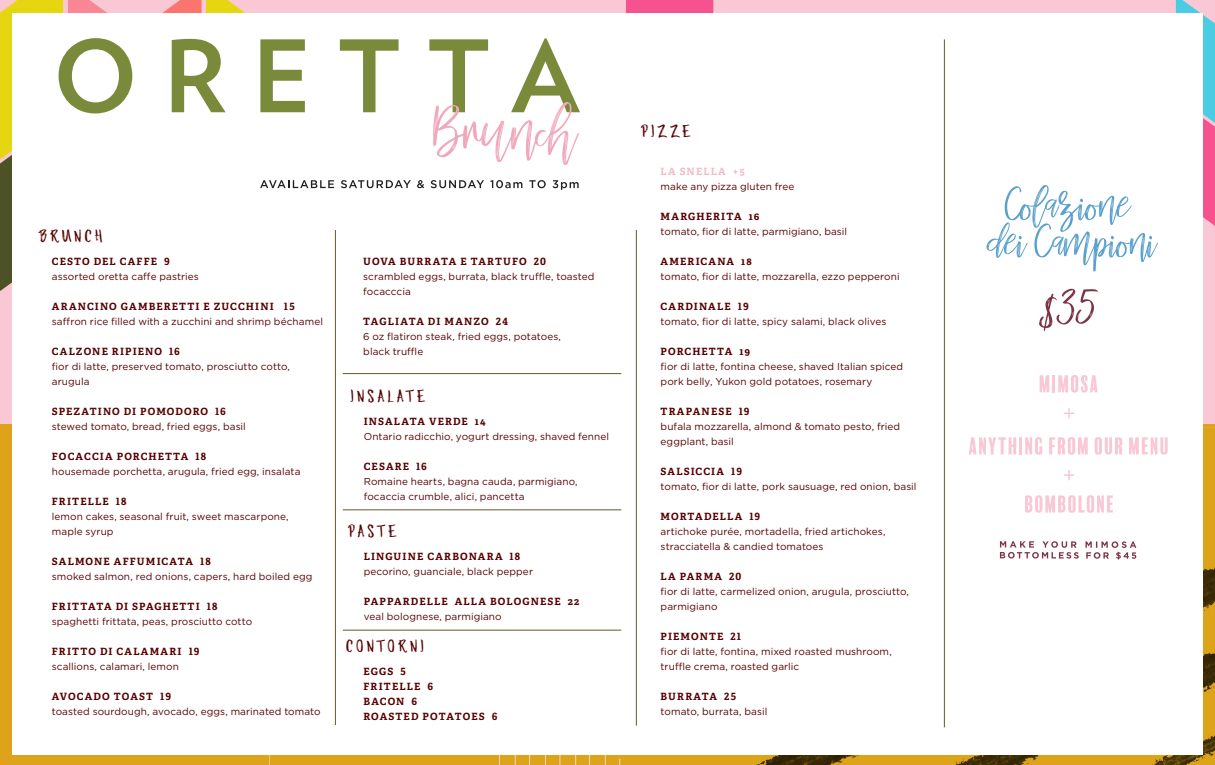
<style>
.page{position:relative;width:1215px;height:765px;background:#fff}
.page>*{position:absolute;margin:0;border:0;box-sizing:border-box;transform-origin:0 0}
.body_copy_legal{font:17.5px "Bongiorno";letter-spacing:.195em;color:#570000}
.body_copy_legal-2{font:10px/15px "Gotham";letter-spacing:.01em;color:#570000}
.body_copy_legal-3{font:700 10px "Adelle PE";letter-spacing:.11em;color:#570000}
.body_copy_legal-4{font:700 10px "Adelle PE";letter-spacing:.11em;color:#edbdc7}
</style>
<div class="page">
<img style="left:269px;top:428px;width:946px;height:337px">
<div style="left:0;top:0;width:1215px;height:424px;background:#fac7d4"></div>
<svg style="left:626px;top:0;width:87px;height:13px"></svg>
<svg style="left:1176px;top:0;width:39px;height:226px;background:#a79bc0"></svg>
<div style="left:12px;top:13px;width:1191px;height:742px;background:#fff"></div>
<svg style="left:340px;top:39px;width:59px;height:73px"></svg>
<svg style="left:429px;top:38px;width:151px;height:127px"></svg>
<svg style="left:0;top:0;width:334px;height:291px"></svg>
<svg style="left:341px;top:180px;width:70px;height:8px"></svg>
<svg style="left:417px;top:180px;width:7px;height:8px"></svg>
<svg style="left:431px;top:180px;width:53px;height:8px"></svg>
<svg style="left:490px;top:180px;width:32px;height:8px"></svg>
<svg style="left:529px;top:180px;width:17px;height:8px"></svg>
<svg style="left:552px;top:180px;width:27px;height:10px"></svg>
<hr style="left:335px;top:230px;width:1px;height:495px;background:#635826">
<hr style="left:944px;top:39px;width:1px;height:688px;background:#635825">
<hr style="left:343px;top:510px;width:278px;height:1px;background:#635826">
<hr style="left:343px;top:630px;width:278px;height:1px;background:#635826">
<hr style="left:636px;top:230px;width:1px;height:496px;background:#635825">
<svg style="left:1040px;top:375px;width:9px;height:17px"></svg>
<hr style="left:1052px;top:375px;width:3px;height:17px;background:#fac7d4">
<svg style="left:1058px;top:375px;width:40px;height:18px"></svg>
<svg style="left:969px;top:437px;width:47px;height:17px"></svg>
<hr style="left:1019px;top:437px;width:3px;height:17px;background:#fac7d4">
<svg style="left:1025px;top:437px;width:17px;height:18px"></svg>
<svg style="left:1049px;top:437px;width:39px;height:18px"></svg>
<svg style="left:1095px;top:437px;width:27px;height:18px"></svg>
<svg style="left:1129px;top:437px;width:39px;height:18px"></svg>
<svg style="left:1025px;top:495px;width:88px;height:18px"></svg>
<svg style="left:1064px;top:408px;width:10px;height:10px"></svg>
<svg style="left:1064px;top:470px;width:10px;height:10px"></svg>
<svg style="left:986px;top:185px;width:172px;height:86px"></svg>
<svg style="left:1039px;top:289px;width:59px;height:42px"></svg>
<svg style="left:1000px;top:541px;width:79px;height:18px"></svg>
<svg style="left:1085px;top:541px;width:51px;height:19px"></svg>
<hr style="left:343px;top:373px;width:278px;height:1px;background:#635826">
<p class="body_copy_legal" style="left:39px;top:226px;width:64px">BRUNCH</p>
<p class="body_copy_legal-3" style="left:52px;top:254px;width:120px">CESTO DEL CAFFE 9</p>
<p class="body_copy_legal-2" style="left:52px;top:269px;width:149px">assorted oretta caffe pastries</p>
<p class="body_copy_legal-3" style="left:52px;top:299px;width:244px">ARANCINO GAMBERETTI E ZUCCHINI 15</p>
<p class="body_copy_legal-2" style="left:52px;top:314px;width:273px">saffron rice filled with a zucchini and shrimp béchamel</p>
<p class="body_copy_legal-3" style="left:52px;top:344px;width:129px">CALZONE RIPIENO 16</p>
<p class="body_copy_legal-2" style="left:52px;top:359px;width:240px">fior di latte, preserved tomato, prosciutto cotto,</p>
<p class="body_copy_legal-2" style="left:52px;top:374px;width:39px">arugula</p>
<p class="body_copy_legal-3" style="left:52px;top:404px;width:175px">SPEZATINO DI POMODORO 16</p>
<p class="body_copy_legal-2" style="left:52px;top:419px;width:196px">stewed tomato, bread, fried eggs, basil</p>
<p class="body_copy_legal-3" style="left:52px;top:449px;width:156px">FOCACCIA PORCHETTA 18</p>
<p class="body_copy_legal-2" style="left:52px;top:464px;width:250px">housemade porchetta, arugula, fried egg, insalata</p>
<p class="body_copy_legal-3" style="left:52px;top:494px;width:76px">FRITELLE 18</p>
<p class="body_copy_legal-2" style="left:52px;top:509px;width:238px">lemon cakes, seasonal fruit, sweet mascarpone,</p>
<p class="body_copy_legal-2" style="left:52px;top:524px;width:63px">maple syrup</p>
<p class="body_copy_legal-3" style="left:52px;top:554px;width:161px">SALMONE AFFUMICATA 18</p>
<p class="body_copy_legal-2" style="left:52px;top:569px;width:262px">smoked salmon, red onions, capers, hard boiled egg</p>
<p class="body_copy_legal-3" style="left:52px;top:599px;width:167px">FRITTATA DI SPAGHETTI 18</p>
<p class="body_copy_legal-2" style="left:52px;top:614px;width:202px">spaghetti frittata, peas, prosciutto cotto</p>
<p class="body_copy_legal-3" style="left:52px;top:644px;width:149px">FRITTO DI CALAMARI 19</p>
<p class="body_copy_legal-2" style="left:52px;top:659px;width:129px">scallions, calamari, lemon</p>
<p class="body_copy_legal-3" style="left:52px;top:689px;width:121px">AVOCADO TOAST 19</p>
<p class="body_copy_legal-2" style="left:52px;top:704px;width:270px">toasted sourdough, avocado, eggs, marinated tomato</p>
<p class="body_copy_legal-3" style="left:363px;top:254px;width:184px">UOVA BURRATA E TARTUFO 20</p>
<p class="body_copy_legal-2" style="left:363px;top:269px;width:233px">scrambled eggs, burrata, black truffle, toasted focacccia</p>
<p class="body_copy_legal-3" style="left:363px;top:314px;width:146px">TAGLIATA DI MANZO 24</p>
<p class="body_copy_legal-2" style="left:363px;top:329px;width:199px">6 oz flatiron steak, fried eggs, potatoes,</p>
<p class="body_copy_legal-2" style="left:363px;top:344px;width:62px">black truffle</p>
<p class="body_copy_legal" style="left:351px;top:386px;width:75px">INSALATE</p>
<p class="body_copy_legal-3" style="left:364px;top:414px;width:124px">INSALATA VERDE 14</p>
<p class="body_copy_legal-2" style="left:364px;top:429px;width:247px">Ontario radicchio, yogurt dressing, shaved fennel</p>
<p class="body_copy_legal-3" style="left:364px;top:459px;width:65px">CESARE 16</p>
<p class="body_copy_legal-2" style="left:364px;top:474px;width:215px">Romaine hearts, bagna cauda, parmigiano, focaccia crumble, alici, pancetta</p>
<p class="body_copy_legal" style="left:348px;top:521px;width:49px">PASTE</p>
<p class="body_copy_legal-3" style="left:364px;top:549px;width:158px">LINGUINE CARBONARA 18</p>
<p class="body_copy_legal-2" style="left:364px;top:564px;width:171px">pecorino, guanciale, black pepper</p>
<p class="body_copy_legal-3" style="left:364px;top:594px;width:217px">PAPPARDELLE ALLA BOLOGNESE 22</p>
<p class="body_copy_legal-2" style="left:364px;top:609px;width:139px">veal bolognese, parmigiano</p>
<p class="body_copy_legal" style="left:346px;top:636px;width:79px">CONTORNI</p>
<p class="body_copy_legal-3" style="left:363px;top:664px;width:44px">EGGS 5</p>
<p class="body_copy_legal-3" style="left:363px;top:679px;width:71px">FRITELLE 6</p>
<p class="body_copy_legal-3" style="left:363px;top:694px;width:55px">BACON 6</p>
<p class="body_copy_legal-3" style="left:363px;top:709px;width:135px">ROASTED POTATOES 6</p>
<p class="body_copy_legal" style="left:641px;top:121px;width:50px">PIZZE</p>
<p class="body_copy_legal-4" style="left:661px;top:164px;width:86px">LA SNELLA +5</p>
<p class="body_copy_legal-2" style="left:661px;top:179px;width:135px">make any pizza gluten free</p>
<p class="body_copy_legal-3" style="left:661px;top:209px;width:100px">MARGHERITA 16</p>
<p class="body_copy_legal-2" style="left:661px;top:224px;width:188px">tomato, fior di latte, parmigiano, basil</p>
<p class="body_copy_legal-3" style="left:661px;top:254px;width:93px">AMERICANA 18</p>
<p class="body_copy_legal-2" style="left:661px;top:269px;width:241px">tomato, fior di latte, mozzarella, ezzo pepperoni</p>
<p class="body_copy_legal-3" style="left:661px;top:299px;width:90px">CARDINALE 19</p>
<p class="body_copy_legal-2" style="left:661px;top:314px;width:227px">tomato, fior di latte, spicy salami, black olives</p>
<p class="body_copy_legal-3" style="left:661px;top:344px;width:91px">PORCHETTA 19</p>
<p class="body_copy_legal-2" style="left:661px;top:359px;width:244px">fior di latte, fontina cheese, shaved Italian spiced pork belly, Yukon gold potatoes, rosemary</p>
<p class="body_copy_legal-3" style="left:661px;top:404px;width:91px">TRAPANESE 19</p>
<p class="body_copy_legal-2" style="left:661px;top:419px;width:241px">bufala mozzarella, almond &amp; tomato pesto, fried eggplant, basil</p>
<p class="body_copy_legal-3" style="left:661px;top:464px;width:83px">SALSICCIA 19</p>
<p class="body_copy_legal-2" style="left:661px;top:479px;width:257px">tomato, fior di latte, pork sausuage, red onion, basil</p>
<p class="body_copy_legal-3" style="left:661px;top:509px;width:101px">MORTADELLA 19</p>
<p class="body_copy_legal-2" style="left:661px;top:524px;width:226px">artichoke purée, mortadella, fried artichokes, stracciatella &amp; candied tomatoes</p>
<p class="body_copy_legal-3" style="left:661px;top:569px;width:82px">LA PARMA 20</p>
<p class="body_copy_legal-2" style="left:661px;top:584px;width:250px">fior di latte, carmelized onion, arugula, prosciutto, parmigiano</p>
<p class="body_copy_legal-3" style="left:661px;top:629px;width:82px">PIEMONTE 21</p>
<p class="body_copy_legal-2" style="left:661px;top:644px;width:233px">fior di latte, fontina, mixed roasted mushroom, truffle crema, roasted garlic</p>
<p class="body_copy_legal-3" style="left:661px;top:689px;width:77px">BURRATA 25</p>
<p class="body_copy_legal-2" style="left:661px;top:704px;width:108px">tomato, burrata, basil</p>
</div>
